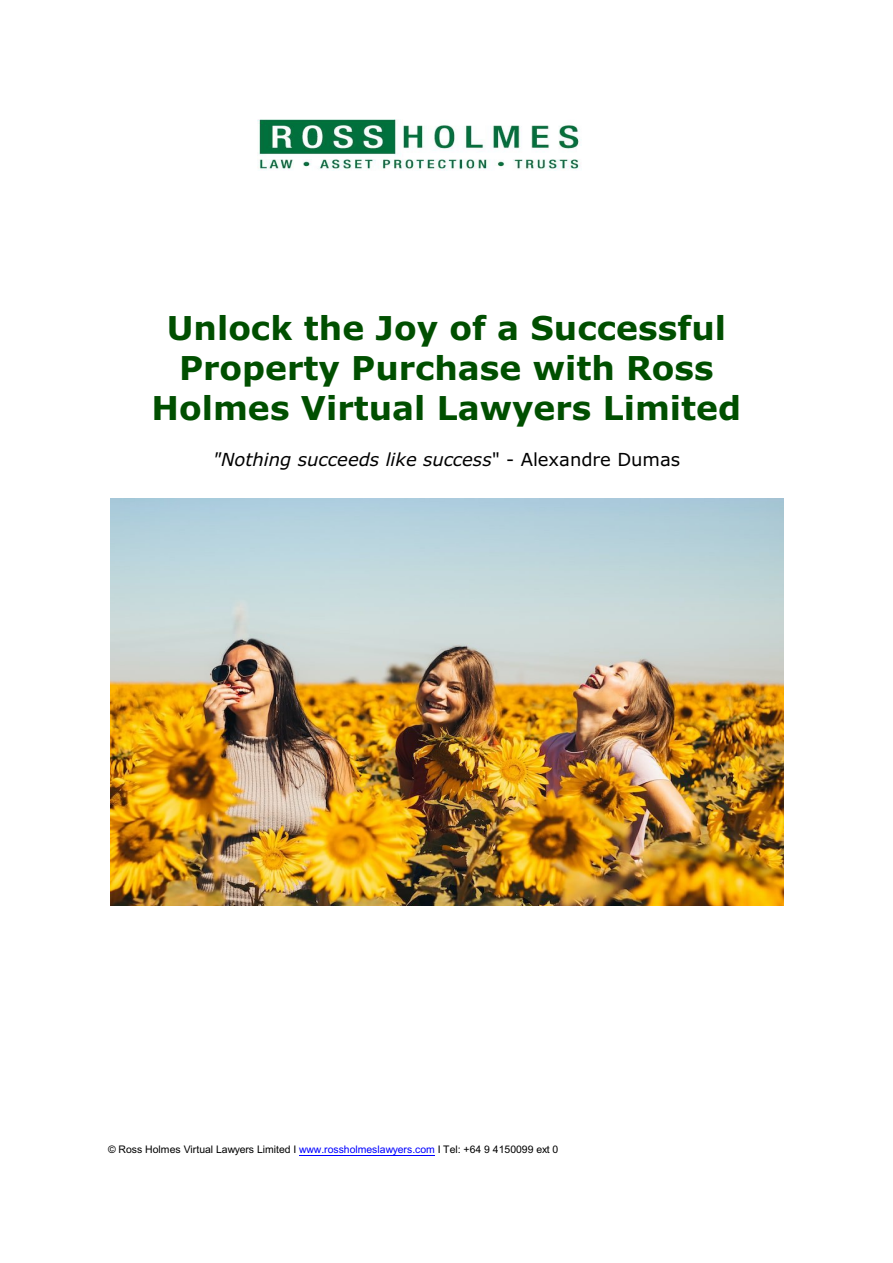
<style>
.page{position:relative;width:893px;height:1263px;background:#fff}
.page>*{position:absolute;margin:0;border:0;box-sizing:border-box;transform-origin:0 0}
.t1{font:700 33px/39.8px "Verdana";color:#004f00;text-align:center}
.t2{font:italic 18px "Verdana";color:#000}
.t3{font:10.5px "Arial";color:#000}
.s1{font-style:normal}
.s2{color:#00f}
</style>
<div class="page">
<img style="left:257px;top:120px;width:323px;height:50px">
<img style="left:111px;top:499px;width:673px;height:407px">
<hr style="left:299px;top:1155px;width:136px;height:1px;background:#00f">
<h1 class="t1" style="left:152px;top:311px;width:591px">Unlock the Joy of a Successful<br>Property Purchase with Ross<br>Holmes Virtual Lawyers Limited</h1>
<h2 class="t2" style="left:213px;top:452px;width:469px">"Nothing succeeds like success<span class="s1">" - Alexandre Dumas</span></h2>
<p class="t3" style="left:108px;top:1145px;width:452px">© Ross Holmes Virtual Lawyers Limited I <span class="s2">www.rossholmeslawyers.com</span> I Tel: +64 9 4150099 ext 0</p>
</div>
